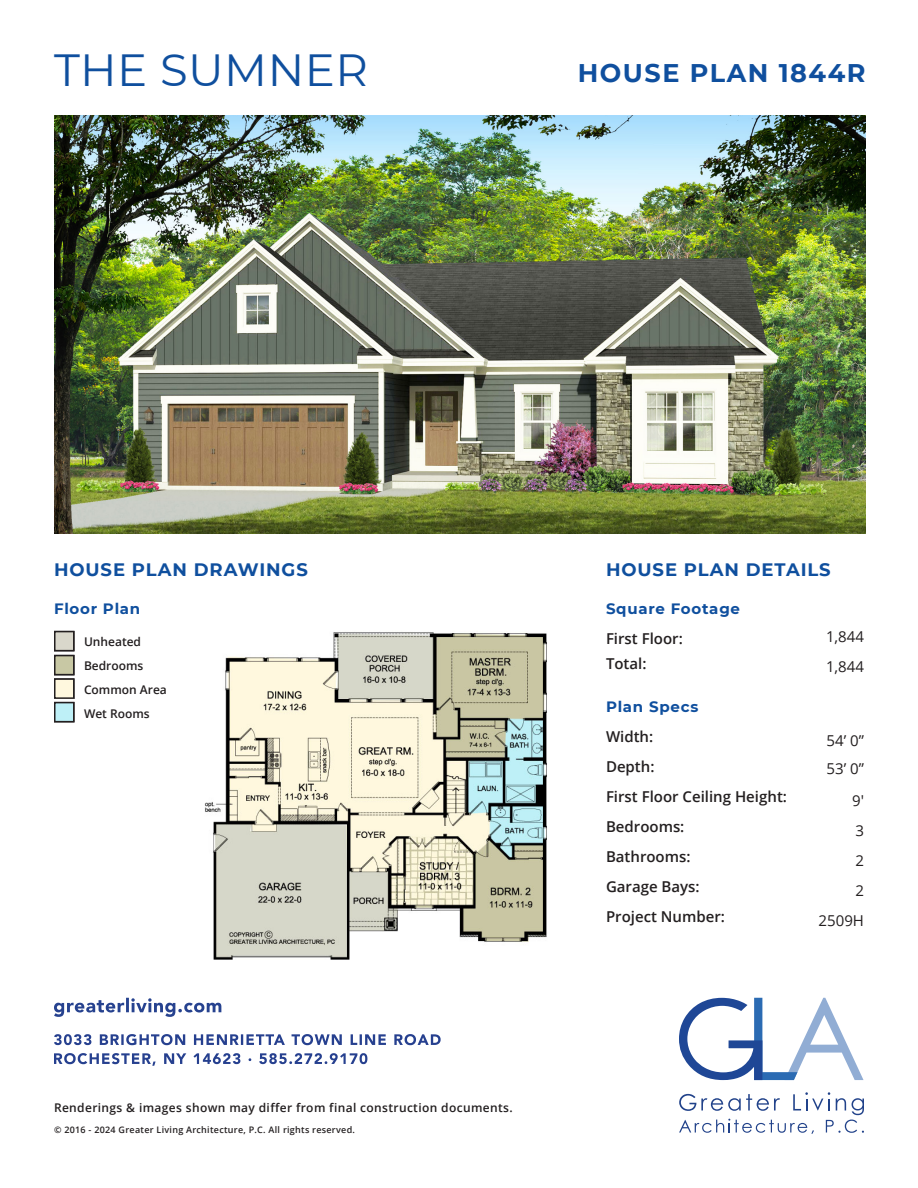
<style>
.page{position:relative;width:918px;height:1188px;background:#fff}
.page>*{position:absolute;margin:0;border:0;box-sizing:border-box;transform-origin:0 0}
.House_Plan_Name{font:45px "Montserrat";letter-spacing:.01em;color:#0f4f9e}
.House_Plan{font:700 25.5px "Montserrat";letter-spacing:.06em;color:#0f4f9e}
.Subheading{font:700 18px "Montserrat";letter-spacing:.05em;color:#0f4f9e}
.Paragraph_Style_2{font:600 15px "Open Sans";color:#231f20}
.Subheading_2{font:700 15px "Montserrat";letter-spacing:.05em;color:#0f4f9e}
.Body_Copy{font:15px "Open Sans";color:#231f20}
.Body_Copy-2{font:600 15px "Open Sans";color:#231f20}
.t1{font:600 12px "Open Sans";letter-spacing:.03em;color:#231f20}
.t2{font:600 12px "Open Sans";color:#231f20}
.t3{font:600 9px "Open Sans";letter-spacing:.03em;color:#231f20}
</style>
<div class="page">
<img style="left:54px;top:116px;width:812px;height:418px">
<svg style="left:679px;top:998px;width:185px;height:82px"></svg>
<svg style="left:679px;top:1092px;width:185px;height:42px"></svg>
<div style="left:55px;top:632px;width:19px;height:19px;background:#d9d7cb"></div>
<div style="left:54px;top:631px;width:21px;height:20px;border:2px solid #231f20"></div>
<div style="left:55px;top:656px;width:19px;height:19px;background:#c8c8a4"></div>
<div style="left:54px;top:655px;width:21px;height:20px;border:2px solid #231f20"></div>
<div style="left:55px;top:679px;width:19px;height:19px;background:#fff8de"></div>
<div style="left:54px;top:678px;width:21px;height:21px;border:2px solid #231f20"></div>
<div style="left:55px;top:703px;width:19px;height:19px;background:#bef0f7"></div>
<div style="left:54px;top:702px;width:21px;height:20px;border:2px solid #231f20"></div>
<svg style="left:54px;top:1053px;width:313px;height:13px"></svg>
<svg style="left:54px;top:1034px;width:387px;height:11px"></svg>
<svg style="left:54px;top:998px;width:167px;height:19px"></svg>
<img style="left:204px;top:632px;width:343px;height:328px">
<p class="House_Plan_Name" style="left:54px;top:39px;width:315px">THE SUMNER</p>
<p class="House_Plan" style="left:578px;top:54px;width:289px">HOUSE PLAN 1844R</p>
<p class="Subheading" style="left:54px;top:557px;width:255px">HOUSE PLAN DRAWINGS</p>
<p class="Subheading_2" style="left:54px;top:597px;width:88px">Floor Plan</p>
<p class="t2" style="left:84px;top:633px;width:59px">Unheated</p>
<p class="t2" style="left:84px;top:657px;width:61px">Bedrooms</p>
<p class="t2" style="left:84px;top:681px;width:84px">Common Area</p>
<p class="t2" style="left:84px;top:705px;width:67px">Wet Rooms</p>
<p class="t1" style="left:54px;top:1099px;width:460px">Renderings &amp; images shown may differ from final construction documents.</p>
<p class="t3" style="left:54px;top:1124px;width:303px">© 2016 - 2024 Greater Living Architecture, P.C. All rights reserved.</p>
<p class="Subheading" style="left:606px;top:557px;width:226px">HOUSE PLAN DETAILS</p>
<p class="Subheading_2" style="left:606px;top:597px;width:136px">Square Footage</p>
<p class="Paragraph_Style_2" style="left:606px;top:628px;width:78px">First Floor:</p>
<p class="Paragraph_Style_2" style="left:606px;top:653px;width:42px">Total:</p>
<p class="Subheading_2" style="left:606px;top:696px;width:94px">Plan Specs</p>
<p class="Body_Copy-2" style="left:606px;top:727px;width:49px">Width:</p>
<p class="Body_Copy-2" style="left:606px;top:757px;width:50px">Depth:</p>
<p class="Paragraph_Style_2" style="left:606px;top:787px;width:183px">First Floor Ceiling Height:</p>
<p class="Paragraph_Style_2" style="left:606px;top:817px;width:80px">Bedrooms:</p>
<p class="Paragraph_Style_2" style="left:606px;top:847px;width:86px">Bathrooms:</p>
<p class="Paragraph_Style_2" style="left:606px;top:877px;width:95px">Garage Bays:</p>
<p class="Body_Copy-2" style="left:606px;top:907px;width:121px">Project Number:</p>
<p class="Body_Copy" style="left:826px;top:627px;width:39px">1,844</p>
<p class="Body_Copy" style="left:826px;top:657px;width:39px">1,844</p>
<p class="Body_Copy" style="left:827px;top:730px;width:39px">54’ 0”</p>
<p class="Body_Copy" style="left:827px;top:759px;width:39px">53’ 0”</p>
<p class="Body_Copy" style="left:852px;top:790px;width:13px">9′</p>
<p class="Body_Copy" style="left:855px;top:820px;width:10px">3</p>
<p class="Body_Copy" style="left:855px;top:850px;width:10px">2</p>
<p class="Body_Copy" style="left:855px;top:880px;width:10px">2</p>
<p class="Body_Copy" style="left:819px;top:910px;width:47px">2509H</p>
</div>
